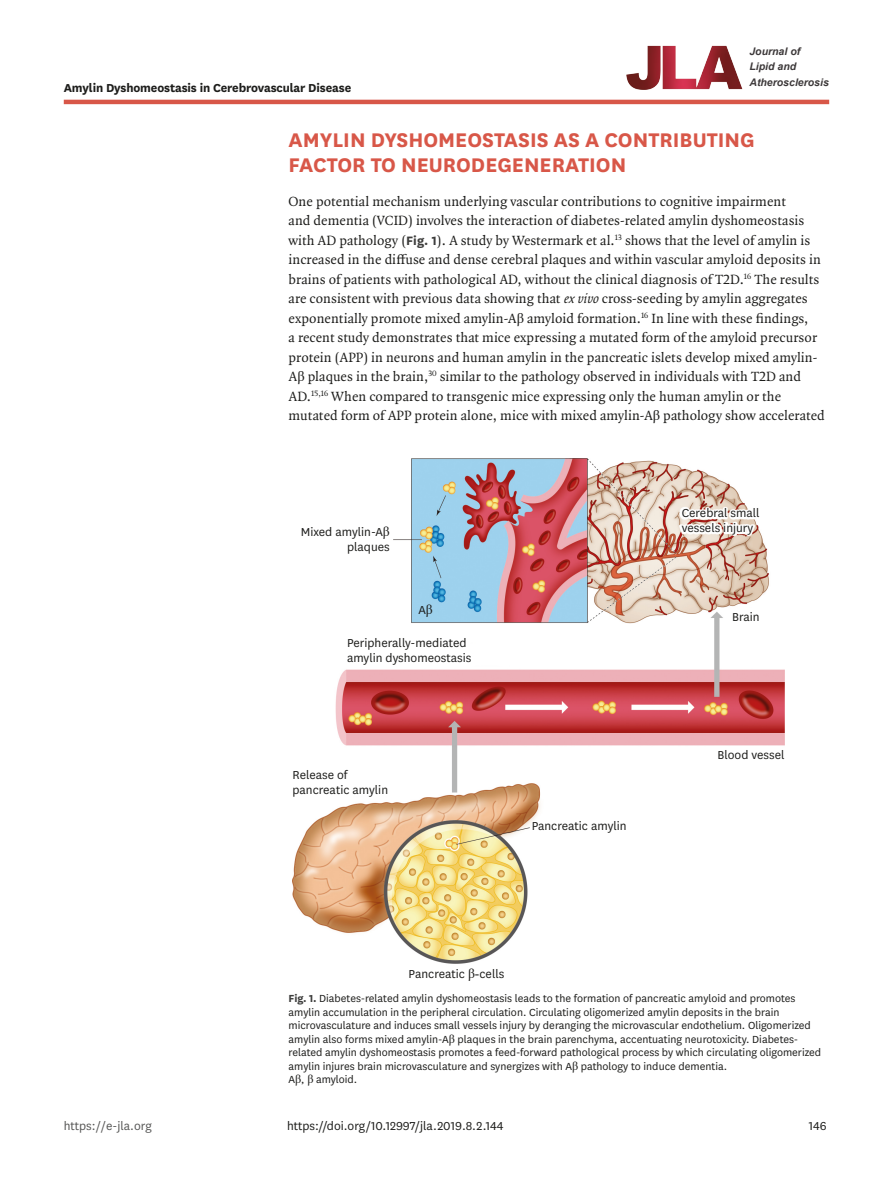
<style>
.page{position:relative;width:893px;height:1191px;background:#fff}
.page>*{position:absolute;margin:0;border:0;box-sizing:border-box;transform-origin:0 0}
.t1{font:700 23.1px/25.2px "National";color:#d85748}
.t2{font:14.25px/19.5px "Quadraat OT";letter-spacing:.005em;color:#1d1d1b}
.t3{font:13.5px/15px "National";color:#1d1d1b}
.t4{font:700 13.5px "National";letter-spacing:-.01em;color:#1d1d1b}
.t5{font:13.5px "National";color:#575756}
.t6{font:12px/13.5px "National";color:#1d1d1b}
.t7{font:italic 700 10.5px/15.8px "Arial";color:#3d393a}
.s1{font-family:"National";font-weight:700;color:#3d3d3c}
.s2{font-style:italic}
.s3{font-family:"Times New Roman"}
.s4{font-weight:700;color:#3d3d3c}
</style>
<div class="page">
<hr style="left:64px;top:100px;width:765px;height:4px;background:#d85748">
<img style="left:626px;top:46px;width:117px;height:44px">
<img style="left:293px;top:458px;width:491px;height:506px">
<p class="t4" style="left:64px;top:78px;width:289px">Amylin Dyshomeostasis in Cerebrovascular Disease</p>
<p class="t7" style="left:749px;top:43px;width:81px">Journal of<br>Lipid and<br>Atherosclerosis</p>
<h1 class="t1" style="left:289px;top:126px;width:468px">AMYLIN DYSHOMEOSTASIS AS A CONTRIBUTING<br>FACTOR TO NEURODEGENERATION</h1>
<p class="t2" style="left:289px;top:191px;width:538px">One potential mechanism underlying vascular contributions to cognitive impairment<br>and dementia (VCID) involves the interaction of diabetes-related amylin dyshomeostasis with AD pathology (<span class="s1">Fig. 1</span>). A study by Westermark et al.<sup>13</sup> shows that the level of amylin is increased in the diffuse and dense cerebral plaques and within vascular amyloid deposits in brains of patients with pathological AD, without the clinical diagnosis of T2D.<sup>16</sup> The results are consistent with previous data showing that <span class="s2">exvivo</span>cross-seeding by amylin aggregates exponentially promote mixed amylin-A<span class="s3">β</span> amyloid formation.<sup>16</sup> In line with these findings,<br>a recent study demonstrates that mice expressing a mutated form of the amyloid precursor protein (APP) in neurons and human amylin in the pancreatic islets develop mixed amylin-A<span class="s3">β</span> plaques in the brain,<sup>30</sup> similar to the pathology observed in individuals with T2D and AD.<sup>15,16</sup> When compared to transgenic mice expressing only the human amylin or the mutated form of APP protein alone, mice with mixed amylin-A<span class="s3">β</span> pathology show accelerated</p>
<p class="t3" style="left:301px;top:524px;width:90px;text-align:right">Mixed amylin-A<span class="s3">β </span>plaques</p>
<p class="t3" style="left:418px;top:602px;width:16px">A<span class="s3">β</span></p>
<p class="t3" style="left:347px;top:635px;width:126px">Peripherally-mediated amylin dyshomeostasis</p>
<p class="t3" style="left:292px;top:766px;width:97px">Release of pancreatic amylin</p>
<p class="t3" style="left:532px;top:818px;width:97px">Pancreatic amylin</p>
<p class="t3" style="left:409px;top:965px;width:97px">Pancreatic <span class="s3">β-</span>cells</p>
<p class="t3" style="left:682px;top:505px;width:79px">Cerebral small vessels injury</p>
<p class="t3" style="left:732px;top:609px;width:29px">Brain</p>
<p class="t3" style="left:718px;top:747px;width:68px">Blood vessel</p>
<p class="t5" style="left:64px;top:1116px;width:90px">https://e-jla.org</p>
<p class="t6" style="left:289px;top:991px;width:534px"><span class="s4">Fig. 1.</span> Diabetes-related amylin dyshomeostasis leads to the formation of pancreatic amyloid and promotes amylin accumulation in the peripheral circulation. Circulating oligomerized amylin deposits in the brain microvasculature and induces small vessels injury by deranging the microvascular endothelium. Oligomerized amylin also forms mixed amylin-A<span class="s3">β</span> plaques in the brain parenchyma, accentuating neurotoxicity. Diabetes&shy;related amylin dyshomeostasis promotes a feed-forward pathological process by which circulating oligomerized amylin injures brain microvasculature and synergizes with A<span class="s3">β</span> pathology to induce dementia.<br>A<span class="s3">β</span>, <span class="s3">β</span> amyloid.</p>
<p class="t3" style="left:287px;top:1117px;width:218px">https://doi.org/10.12997/jla.2019.8.2.144</p>
<p class="t3" style="left:809px;top:1117px;width:19px">146</p>
</div>
